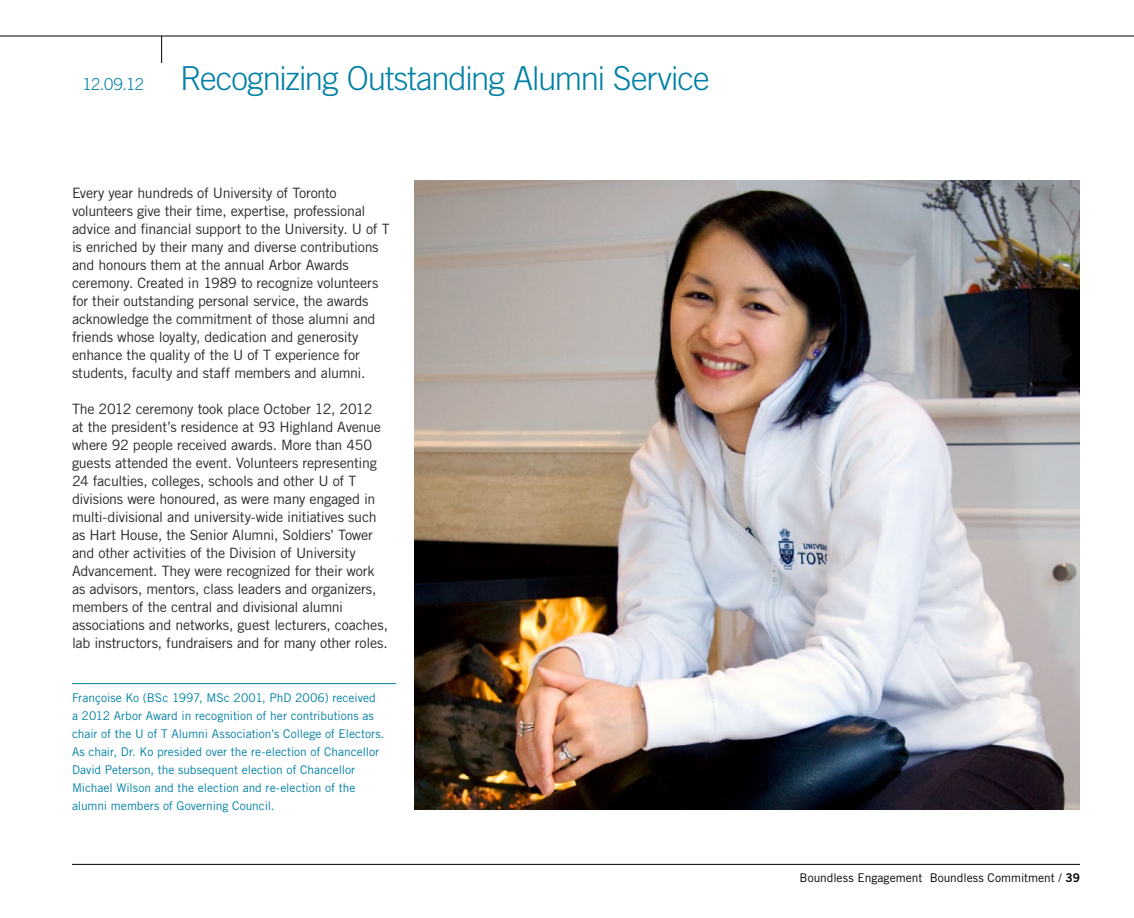
<style>
.page{position:relative;width:1134px;height:918px;background:#fff}
.page>*{position:absolute;margin:0;border:0;box-sizing:border-box;transform-origin:0 0}
.t1{font:300 33px "Trade Gothic LT Std";letter-spacing:-.035em;color:#0080a6}
.t2{font:14.25px/18px "Trade Gothic LT Std";letter-spacing:-.015em;color:#292829}
.t3{font:12px/18px "Trade Gothic LT Std";color:#0080a6}
.t4{font:12px "Trade Gothic LT Std";color:#000}
.s1{font-size:16.5px}
.s2{font-family:"Trade Gothic LT Std Bd 2"}
</style>
<div class="page">
<img style="left:414px;top:180px;width:666px;height:630px">
<hr style="left:0;top:36px;width:1134px;height:1px;background:#000">
<hr style="left:72px;top:864px;width:1008px;height:1px;background:#000">
<svg style="left:161px;top:36px;width:1px;height:27px"></svg>
<hr style="left:72px;top:683px;width:324px;height:1px;background:#0080a6">
<h1 class="t1" style="left:82px;top:59px;width:629px"><span class="s1">12.09.12</span> Recognizing Outstanding Alumni Service</h1>
<p class="t2" style="left:72px;top:184px;width:319px">Every year hundreds of University of Toronto volunteers give their time, expertise, professional advice and financial support to the University. U of T is enriched by their many and diverse contributions and honours them at the annual Arbor Awards ceremony. Created in 1989 to recognize volunteers for their outstanding personal service, the awards acknowledge the commitment of those alumni and friends whose loyalty, dedication and generosity enhance the quality of the U of T experience for students, faculty and staff members and alumni.</p>
<p class="t2" style="left:72px;top:400px;width:318px">The 2012 ceremony took place October 12, 2012<br>at the president’s residence at 93 Highland Avenue where 92 people received awards. More than 450 guests attended the event. Volunteers representing 24 faculties, colleges, schools and other U of T divisions were honoured, as were many engaged in multi-divisional and university-wide initiatives such as Hart House, the Senior Alumni, Soldiers’ Tower and other activities of the Division of University Advancement. They were recognized for their work as advisors, mentors, class leaders and organizers, members of the central and divisional alumni associations and networks, guest lecturers, coaches, lab instructors, fundraisers and for many other roles.</p>
<p class="t3" style="left:72px;top:689px;width:314px">Françoise Ko (BSc 1997, MSc 2001, PhD 2006) received a 2012 Arbor Award in recognition of her contributions as chair of the U of T Alumni Association’s College of Electors.<br>As chair, Dr. Ko presided over the re-election of Chancellor David Peterson, the subsequent election of Chancellor Michael Wilson and the election and re-election of the alumni members of Governing Council.</p>
<p class="t4" style="left:800px;top:870px;width:282px">Boundless Engagement Boundless Commitment / <span class="s2">39</span></p>
</div>
